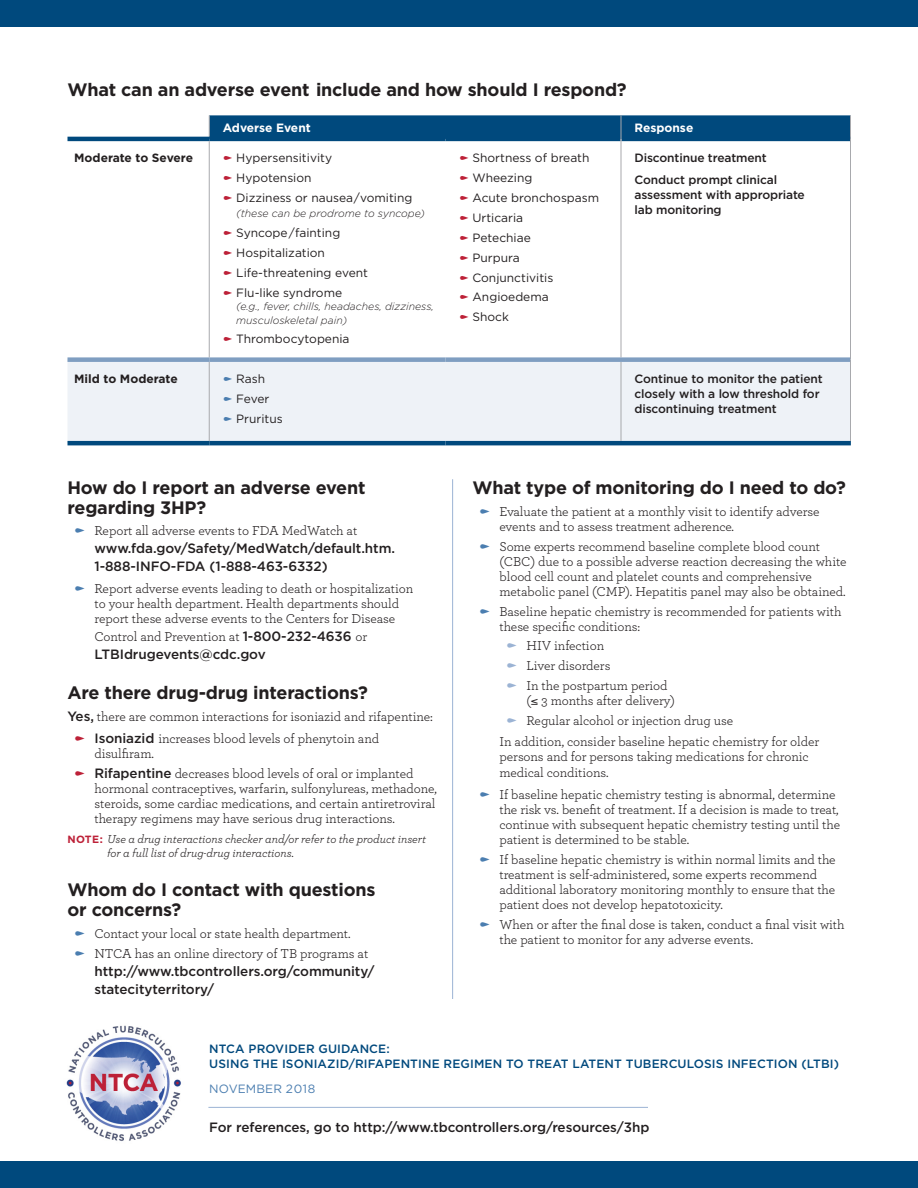
<style>
.page{position:relative;width:918px;height:1188px;background:#fff}
.page>*{position:absolute;margin:0;border:0;box-sizing:border-box;transform-origin:0 0}
.question{font:700 18px/19.5px "Gotham";letter-spacing:-.01em;color:#231f20}
.body{font:13.5px/15px "Archer";letter-spacing:-.005em;color:#231f20}
.bullets{font:500 13.5px/18px "Gotham";letter-spacing:-.005em;color:#231f20}
.t1{font:12px "Gotham";color:#231f20}
.table_body{font:500 12px/15px "Gotham";letter-spacing:-.01em;color:#231f20}
.body-2{font:italic 12px/13.5px "Archer";letter-spacing:-.005em;color:#231f20}
.t2{font:500 12px/15px "Gotham";letter-spacing:.01em;color:#00497d}
.table_body-2{font:700 12px "Gotham";color:#231f20}
.table_body-3{font:700 12px "Gotham";color:#fff}
.t3{font:12px "Gotham";letter-spacing:.01em;color:#4b7eb0}
.t4{font:italic 300 10.5px/13.5px "Gotham";color:#231f20}
.s1{font-family:"FF Dingbests";color:#bd2138}
.s2{font-family:"FF Dingbests";color:#4b7eb0}
.s3{font-family:"Archer";font-weight:400}
.s4{font-family:"Gotham";font-weight:500}
.s5{font-family:"Gotham";font-weight:700;font-style:normal;font-size:10.5px;color:#bd2138}
.s6{font-family:"FF Dingbests";color:#9bb3d4}
</style>
<div class="page">
<div style="left:68px;top:362px;width:782px;height:79px;background:#eef2f7"></div>
<hr style="left:68px;top:441px;width:141px;height:4px;background:#00497d">
<hr style="left:209px;top:441px;width:237px;height:4px;background:#00497d">
<hr style="left:446px;top:441px;width:175px;height:4px;background:#00497d">
<hr style="left:621px;top:441px;width:230px;height:4px;background:#00497d">
<hr style="left:68px;top:137px;width:141px;height:4px;background:#00497d">
<hr style="left:209px;top:137px;width:237px;height:4px;background:#00497d">
<hr style="left:446px;top:137px;width:175px;height:4px;background:#00497d">
<hr style="left:621px;top:137px;width:229px;height:4px;background:#00497d">
<hr style="left:209px;top:141px;width:1px;height:216px;background:#a8a9ad">
<hr style="left:850px;top:139px;width:1px;height:221px;background:#a8a9ad">
<hr style="left:209px;top:362px;width:1px;height:79px;background:#a8a9ad">
<hr style="left:621px;top:362px;width:1px;height:79px;background:#a8a9ad">
<hr style="left:850px;top:360px;width:1px;height:81px;background:#a8a9ad">
<div style="left:209px;top:115px;width:642px;height:24px;background:#00497d"></div>
<hr style="left:621px;top:139px;width:1px;height:218px;background:#a8a9ad">
<div style="left:68px;top:357px;width:141px;height:5px;background:#7f9ec1"></div>
<div style="left:209px;top:357px;width:237px;height:5px;background:#7f9ec1"></div>
<div style="left:446px;top:357px;width:175px;height:5px;background:#7f9ec1"></div>
<div style="left:621px;top:357px;width:229px;height:5px;background:#7f9ec1"></div>
<hr style="left:452px;top:479px;width:1px;height:520px;background:#9bb3d4">
<hr style="left:208px;top:1107px;width:440px;height:1px;background:#9bb3d4">
<div style="left:0;top:0;width:918px;height:27px;background:#00497d"></div>
<div style="left:0;top:1161px;width:918px;height:27px;background:#00497d"></div>
<img style="left:66px;top:1025px;width:115px;height:116px">
<p class="question" style="left:68px;top:79px;width:561px">What can an adverse event include and how should I respond?</p>
<p class="table_body-3" style="left:223px;top:121px;width:90px">Adverse Event</p>
<p class="table_body-3" style="left:634px;top:121px;width:60px">Response</p>
<p class="table_body-2" style="left:74px;top:151px;width:120px">Moderate to Severe</p>
<p class="t1" style="left:223px;top:152px;width:111px"><span class="s1">n</span> Hypersensitivity</p>
<p class="t1" style="left:223px;top:171px;width:90px"><span class="s1">n</span> Hypotension</p>
<p class="t1" style="left:223px;top:191px;width:191px"><span class="s1">n</span> Dizziness or nausea/vomiting</p>
<p class="t4" style="left:236px;top:207px;width:190px">(these can be prodrome to syncope)</p>
<p class="t1" style="left:223px;top:226px;width:119px"><span class="s1">n</span> Syncope/fainting</p>
<p class="t1" style="left:223px;top:246px;width:104px"><span class="s1">n</span> Hospitalization</p>
<p class="t1" style="left:223px;top:266px;width:147px"><span class="s1">n</span> Life-threatening event</p>
<p class="t1" style="left:223px;top:286px;width:121px"><span class="s1">n</span> Flu-like syndrome</p>
<p class="t4" style="left:236px;top:300px;width:199px">(e.g., fever, chills, headaches, dizziness, musculoskeletal pain)</p>
<p class="t1" style="left:223px;top:333px;width:128px"><span class="s1">n</span> Thrombocytopenia</p>
<p class="t1" style="left:459px;top:152px;width:132px"><span class="s1">n</span> Shortness of breath</p>
<p class="t1" style="left:459px;top:171px;width:75px"><span class="s1">n</span> Wheezing</p>
<p class="t1" style="left:459px;top:191px;width:142px"><span class="s1">n</span> Acute bronchospasm</p>
<p class="t1" style="left:459px;top:211px;width:66px"><span class="s1">n</span> Urticaria</p>
<p class="t1" style="left:459px;top:231px;width:73px"><span class="s1">n</span> Petechiae</p>
<p class="t1" style="left:459px;top:251px;width:62px"><span class="s1">n</span> Purpura</p>
<p class="t1" style="left:459px;top:271px;width:96px"><span class="s1">n</span> Conjunctivitis</p>
<p class="t1" style="left:459px;top:291px;width:91px"><span class="s1">n</span> Angioedema</p>
<p class="t1" style="left:459px;top:310px;width:52px"><span class="s1">n</span> Shock</p>
<p class="table_body" style="left:634px;top:150px;width:134px">Discontinue treatment</p>
<p class="table_body" style="left:634px;top:172px;width:172px">Conduct prompt clinical assessment with appropriate lab monitoring</p>
<p class="table_body-2" style="left:74px;top:372px;width:105px">Mild to Moderate</p>
<p class="t1" style="left:223px;top:372px;width:44px"><span class="s2">n</span> Rash</p>
<p class="t1" style="left:223px;top:392px;width:48px"><span class="s2">n</span> Fever</p>
<p class="t1" style="left:223px;top:412px;width:61px"><span class="s2">n</span> Pruritus</p>
<p class="question" style="left:68px;top:478px;width:300px">How do I report an adverse event regarding 3HP?</p>
<p class="body" style="left:74px;top:523px;width:285px"><span class="s2">n</span> Report all adverse events to FDA MedWatch at</p>
<p class="bullets" style="left:94px;top:539px;width:302px">www.fda.gov/Safety/MedWatch/default.htm.<br>1-888-INFO-FDA (1-888-463-6332)</p>
<p class="body" style="left:74px;top:581px;width:341px;text-align:center"><span class="s2">n</span> Report adverse events leading to death or hospitalization to your health department. Health departments should report these adverse events to the Centers for Disease</p>
<p class="bullets" style="left:94px;top:627px;width:274px"><span class="s3">Control and Prevention at</span> 1-800-232-4636 <span class="s3">or<br></span>LTBIdrugevents@cdc.gov</p>
<p class="question" style="left:68px;top:682px;width:302px">Are there drug-drug interactions?</p>
<p class="body" style="left:68px;top:709px;width:367px"><span class="s4">Yes,</span> there are common interactions for isoniazid and rifapentine:</p>
<p class="body" style="left:94px;top:731px;width:286px;text-indent:-20px"><span class="s1">n</span> <span class="s4">Isoniazid</span> increases blood levels of phenytoin and disulfiram.</p>
<p class="body" style="left:94px;top:765px;width:344px;text-indent:-20px"><span class="s1">n</span> <span class="s4">Rifapentine</span> decreases blood levels of oral or implanted hormonal contraceptives, warfarin, sulfonylureas, methadone, steroids, some cardiac medications, and certain antiretroviral therapy regimens may have serious drug interactions.</p>
<p class="body-2" style="left:107px;top:832px;width:320px;text-indent:-40px"><span class="s5">NOTE:</span> Use a drug interactions checker and/or refer to the product insert for a full list of drug-drug interactions.</p>
<p class="question" style="left:68px;top:880px;width:309px">Whom do I contact with questions or concerns?</p>
<p class="body" style="left:74px;top:925px;width:278px"><span class="s2">n</span> Contact your local or state health department.</p>
<p class="body" style="left:74px;top:945px;width:296px"><span class="s2">n</span> NTCA has an online directory of TB programs at</p>
<p class="bullets" style="left:94px;top:961px;width:281px">http://www.tbcontrollers.org/community/ statecityterritory/</p>
<p class="table_body" style="left:634px;top:371px;width:190px">Continue to monitor the patient closely with a low threshold for discontinuing treatment</p>
<p class="question" style="left:472px;top:478px;width:375px">What type of monitoring do I need to do?</p>
<p class="body" style="left:500px;top:503px;width:322px;text-indent:-20px"><span class="s2">n</span> Evaluate the patient at a monthly visit to identify adverse events and to assess treatment adherence.</p>
<p class="body" style="left:500px;top:538px;width:349px;text-indent:-20px"><span class="s2">n</span> Some experts recommend baseline complete blood count (CBC) due to a possible adverse reaction decreasing the white blood cell count and platelet counts and comprehensive metabolic panel (CMP). Hepatitis panel may also be obtained.</p>
<p class="body" style="left:500px;top:603px;width:344px;text-indent:-20px"><span class="s2">n</span> Baseline hepatic chemistry is recommended for patients with these specific conditions:</p>
<p class="body" style="left:506px;top:638px;width:99px"><span class="s6">n</span> HIV infection</p>
<p class="body" style="left:506px;top:658px;width:106px"><span class="s6">n</span> Liver disorders</p>
<p class="body" style="left:526px;top:678px;width:150px;text-indent:-20px"><span class="s6">n</span> In the postpartum period (≤ 3 months after delivery)</p>
<p class="body" style="left:506px;top:712px;width:229px"><span class="s6">n</span> Regular alcohol or injection drug use</p>
<p class="body" style="left:500px;top:733px;width:321px;line-height:15.8px">In addition, consider baseline hepatic chemistry for older persons and for persons taking medications for chronic medical conditions.</p>
<p class="body" style="left:500px;top:786px;width:342px;text-indent:-20px"><span class="s2">n</span> If baseline hepatic chemistry testing is abnormal, determine the risk vs. benefit of treatment. If a decision is made to treat, continue with subsequent hepatic chemistry testing until the patient is determined to be stable.</p>
<p class="body" style="left:500px;top:851px;width:338px;text-indent:-20px"><span class="s2">n</span> If baseline hepatic chemistry is within normal limits and the treatment is self-administered, some experts recommend additional laboratory monitoring monthly to ensure that the patient does not develop hepatotoxicity.</p>
<p class="body" style="left:500px;top:916px;width:347px;text-indent:-20px"><span class="s2">n</span> When or after the final dose is taken, conduct a final visit with the patient to monitor for any adverse events.</p>
<p class="t2" style="left:209px;top:1041px;width:631px">NTCA PROVIDER GUIDANCE:<br>USING THE ISONIAZID/RIFAPENTINE REGIMEN TO TREAT LATENT TUBERCULOSIS INFECTION (LTBI)</p>
<p class="t3" style="left:209px;top:1082px;width:108px">NOVEMBER 2018</p>
<p class="bullets" style="left:209px;top:1118px;width:442px">For references, go to http://www.tbcontrollers.org/resources/3hp</p>
</div>
